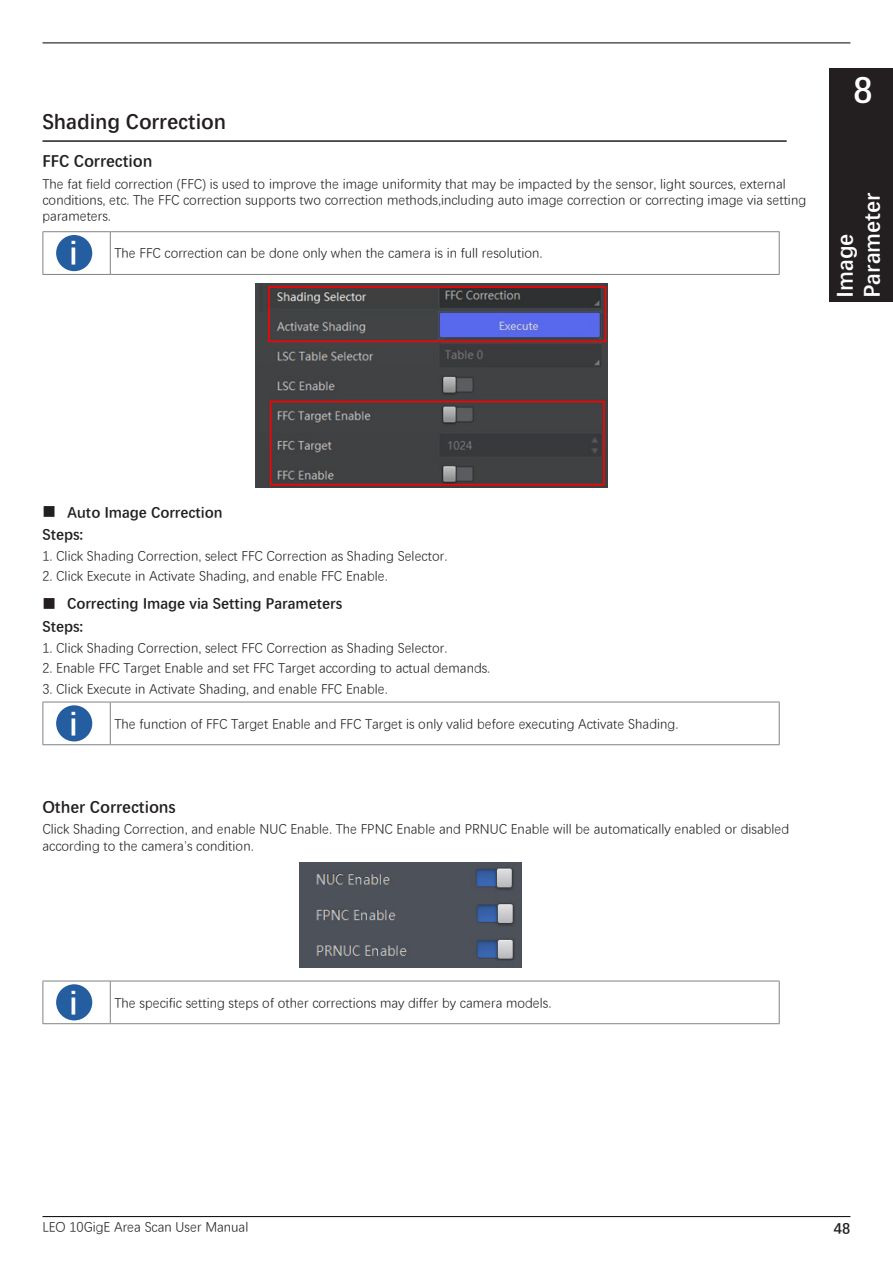
<style>
.page{position:relative;width:893px;height:1263px;background:#fff}
.page>*{position:absolute;margin:0;border:0;box-sizing:border-box;transform-origin:0 0}
.t1{font:700 36px "Deng Xian";color:#fff}
.t2{font:700 33px "Deng Xian";color:#fff}
.t3{font:700 22.5px/27px "Deng Xian";color:#fff}
.t4{font:700 21px "Deng Xian";color:#231f20}
.t5{font:700 16.5px "Deng Xian";color:#231f20}
.t6{font:700 15px "Deng Xian";color:#231f20}
.t7{font:13.5px/16.2px "Deng Xian";color:#231f20}
.s1{font-weight:400;font-size:13.5px}
</style>
<div class="page">
<hr style="left:43px;top:43px;width:807px;height:1px;background:#000">
<hr style="left:43px;top:1216px;width:807px;height:1px;background:#000">
<div style="left:829px;top:68px;width:64px;height:234px;background:#231f20"></div>
<hr style="left:43px;top:140px;width:744px;height:2px;background:#231f20">
<hr style="left:43px;top:231px;width:67px;height:1px;background:#808285">
<hr style="left:43px;top:232px;width:1px;height:42px;background:#808285">
<hr style="left:110px;top:231px;width:670px;height:1px;background:#808285">
<hr style="left:110px;top:232px;width:1px;height:42px;background:#808285">
<hr style="left:779px;top:232px;width:1px;height:42px;background:#808285">
<hr style="left:43px;top:274px;width:67px;height:1px;background:#808285">
<hr style="left:110px;top:274px;width:670px;height:1px;background:#808285">
<div style="left:56px;top:235px;width:36px;height:36px;background:#255da1;border-radius:50%"></div>
<hr style="left:43px;top:702px;width:67px;height:1px;background:#808285">
<hr style="left:43px;top:702px;width:1px;height:42px;background:#808285">
<hr style="left:110px;top:702px;width:670px;height:1px;background:#808285">
<hr style="left:110px;top:702px;width:1px;height:42px;background:#808285">
<hr style="left:779px;top:702px;width:1px;height:42px;background:#808285">
<hr style="left:43px;top:744px;width:67px;height:1px;background:#808285">
<hr style="left:110px;top:744px;width:670px;height:1px;background:#808285">
<div style="left:56px;top:705px;width:36px;height:36px;background:#255da1;border-radius:50%"></div>
<img style="left:256px;top:283px;width:351px;height:204px">
<hr style="left:43px;top:981px;width:67px;height:1px;background:#808285">
<hr style="left:43px;top:981px;width:1px;height:42px;background:#808285">
<hr style="left:110px;top:981px;width:670px;height:1px;background:#808285">
<hr style="left:110px;top:981px;width:1px;height:42px;background:#808285">
<hr style="left:779px;top:981px;width:1px;height:42px;background:#808285">
<hr style="left:43px;top:1023px;width:67px;height:1px;background:#808285">
<hr style="left:110px;top:1023px;width:670px;height:1px;background:#808285">
<div style="left:56px;top:984px;width:36px;height:36px;background:#255da1;border-radius:50%"></div>
<img style="left:300px;top:863px;width:221px;height:104px">
<p class="t4" style="left:43px;top:107px;width:185px">Shading Correction</p>
<p class="t5" style="left:43px;top:150px;width:111px">FFC Correction</p>
<p class="t7" style="left:43px;top:175px;width:765px">The fat field correction (FFC) is used to improve the image uniformity that may be impacted by the sensor, light sources, external conditions, etc. The FFC correction supports two correction methods,including auto image correction or correcting image via setting parameters.</p>
<p class="t7" style="left:115px;top:244px;width:430px">The FFC correction can be done only when the camera is in full resolution.</p>
<p class="t2" style="left:69px;top:231px;width:10px">i</p>
<h1 class="t1" style="left:853px;top:66px;width:21px">98</h1>
<h3 class="t3" style="left:830px;top:298px;width:107px;rotate:-90deg">Image<br>Parameter</h3>
<p class="t6" style="left:43px;top:502px;width:181px"><span class="s1">■</span> Auto Image Correction</p>
<p class="t6" style="left:43px;top:524px;width:42px">Steps:</p>
<p class="t7" style="left:43px;top:547px;width:406px">1. Click Shading Correction, select FFC Correction as Shading Selector.</p>
<p class="t7" style="left:43px;top:567px;width:347px">2. Click Execute in Activate Shading, and enable FFC Enable.</p>
<p class="t6" style="left:43px;top:594px;width:301px"><span class="s1">■</span> Correcting Image via Setting Parameters</p>
<p class="t6" style="left:43px;top:616px;width:42px">Steps:</p>
<p class="t7" style="left:43px;top:639px;width:406px">1. Click Shading Correction, select FFC Correction as Shading Selector.</p>
<p class="t7" style="left:43px;top:659px;width:449px">2. Enable FFC Target Enable and set FFC Target according to actual demands.</p>
<p class="t7" style="left:43px;top:680px;width:347px">3. Click Execute in Activate Shading, and enable FFC Enable.</p>
<p class="t2" style="left:69px;top:701px;width:10px">i</p>
<p class="t7" style="left:115px;top:715px;width:565px">The function of FFC Target Enable and FFC Target is only valid before executing Activate Shading.</p>
<p class="t5" style="left:43px;top:796px;width:135px">Other Corrections</p>
<p class="t7" style="left:43px;top:820px;width:748px">Click Shading Correction, and enable NUC Enable. The FPNC Enable and PRNUC Enable will be automatically enabled or disabled according to the camera’s condition.</p>
<p class="t2" style="left:69px;top:980px;width:10px">i</p>
<p class="t7" style="left:115px;top:994px;width:438px">The specific setting steps of other corrections may differ by camera models.</p>
<p class="t7" style="left:43px;top:1218px;width:207px">LEO 10GigE Area Scan User Manual</p>
<p class="t6" style="left:834px;top:1218px;width:18px">48</p>
</div>
